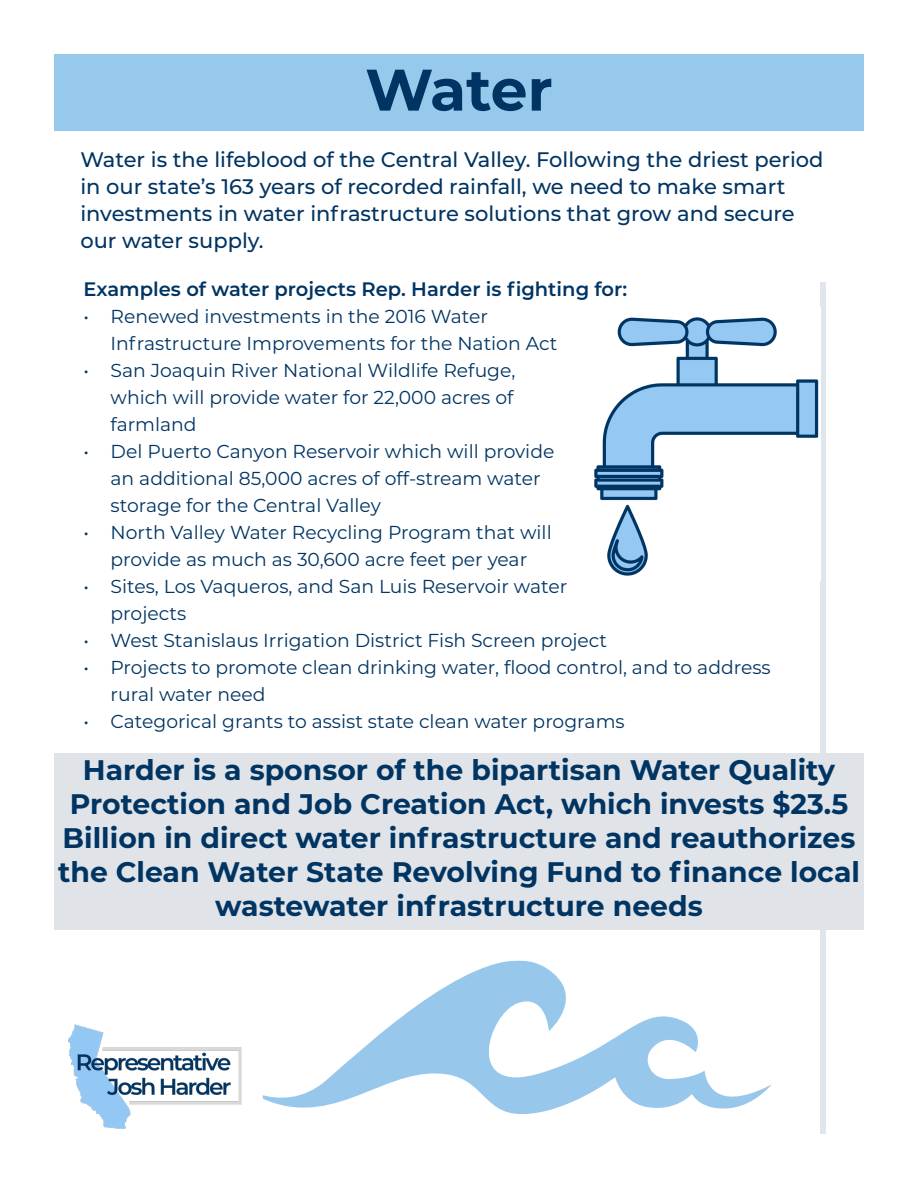
<style>
.page{position:relative;width:918px;height:1188px;background:#fff}
.page>*{position:absolute;margin:0;border:0;box-sizing:border-box;transform-origin:0 0}
.t1{font:700 58.5px "Montserrat";letter-spacing:-.01em;color:#003462}
.t2{font:700 28.35px/33.9px "Montserrat";color:#003462;text-align:center}
.t3{font:500 21px/27px "Montserrat";color:#003462}
.t4{font:600 19.5px "Montserrat";color:#003462}
.t5{font:18.75px/27px "Montserrat";color:#003462}
</style>
<div class="page">
<img style="left:68px;top:1024px;width:174px;height:105px">
<div style="left:820px;top:283px;width:6px;height:851px;background:#dfe4ed"></div>
<svg style="left:262px;top:960px;width:510px;height:154px"></svg>
<div style="left:54px;top:54px;width:810px;height:77px;background:#97c9ec"></div>
<img style="left:594px;top:317px;width:225px;height:259px">
<div style="left:54px;top:753px;width:810px;height:177px;background:#e0e3e7"></div>
<p class="t1" style="left:365px;top:48px;width:189px">Water</p>
<p class="t3" style="left:80px;top:145px;width:745px">Water is the lifeblood of the Central Valley. Following the driest period in our state’s 163 years of recorded rainfall, we need to make smart investments in water infrastructure solutions that grow and secure our water supply.</p>
<p class="t4" style="left:84px;top:275px;width:545px">Examples of water projects Rep. Harder is fighting for:</p>
<p class="t5" style="left:111px;top:302px;width:448px;text-indent:-27px">• Renewed investments in the 2016 Water<br>Infrastructure Improvements for the Nation Act</p>
<p class="t5" style="left:111px;top:356px;width:406px;text-align:justify;text-indent:-27px">• San Joaquin River National Wildlife Refuge, which will provide water for 22,000 acres of farmland</p>
<p class="t5" style="left:111px;top:437px;width:445px;text-indent:-27px">• Del Puerto Canyon Reservoir which will provide an additional 85,000 acres of off-stream water storage for the Central Valley</p>
<p class="t5" style="left:84px;top:518px;width:470px;text-align:center">• North Valley Water Recycling Program that will provide as much as 30,600 acre feet per year</p>
<p class="t5" style="left:111px;top:572px;width:458px;text-indent:-27px">• Sites, Los Vaqueros, and San Luis Reservoir water projects</p>
<p class="t5" style="left:84px;top:626px;width:525px">• West Stanislaus Irrigation District Fish Screen project</p>
<p class="t5" style="left:111px;top:653px;width:662px;text-indent:-27px">• Projects to promote clean drinking water, flood control, and to address rural water need</p>
<p class="t5" style="left:84px;top:707px;width:543px">• Categorical grants to assist state clean water programs</p>
<p class="t2" style="left:58px;top:752px;width:803px">Harder is a sponsor of the bipartisan Water Quality Protection and Job Creation Act, which invests $23.5<br>Billion in direct water infrastructure and reauthorizes the Clean Water State Revolving Fund to finance local wastewater infrastructure needs</p>
</div>
